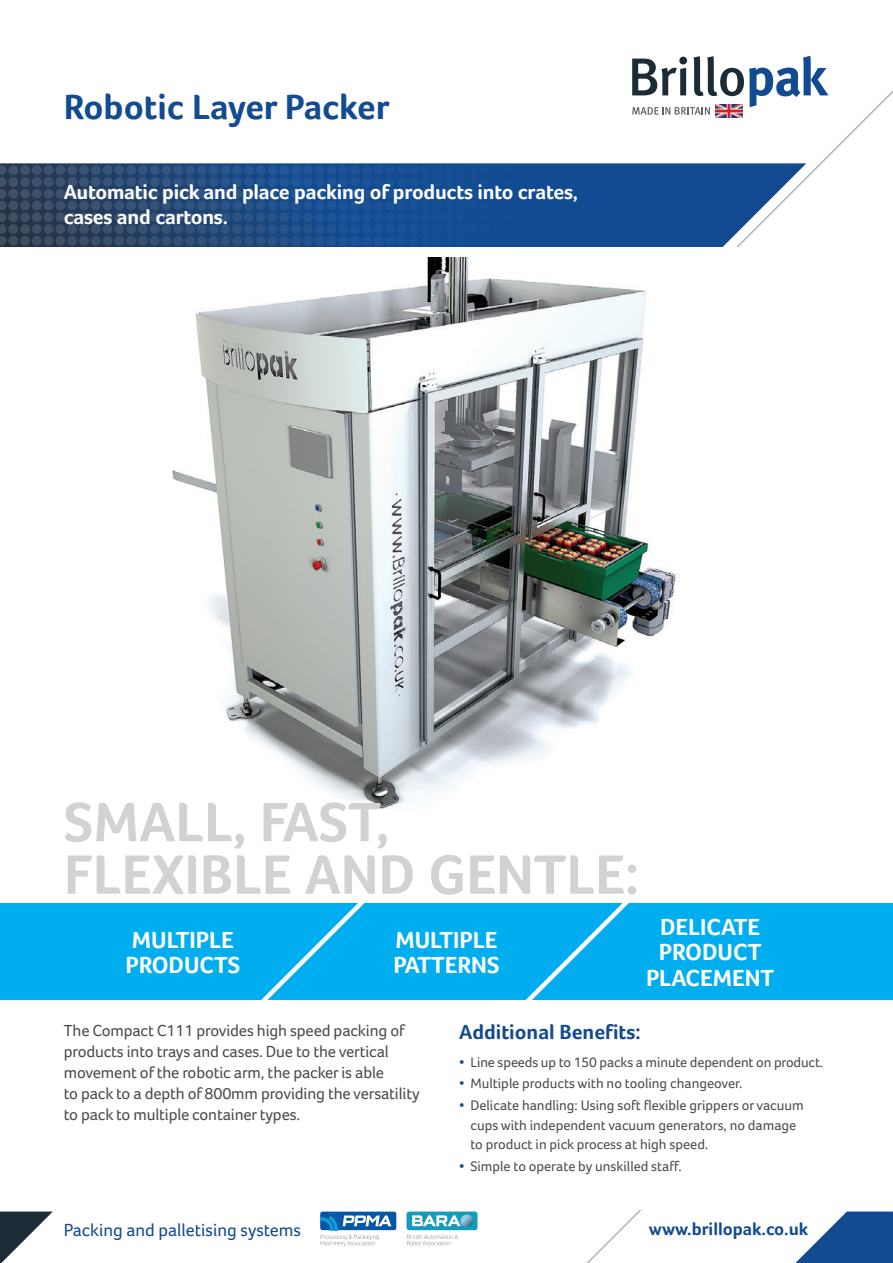
<style>
.page{position:relative;width:893px;height:1263px;background:#fff}
.page>*{position:absolute;margin:0;border:0;box-sizing:border-box;transform-origin:0 0}
.t1{font:700 57px/52.5px "Foco";color:#d1d2d4}
.t2{font:700 36px "Foco";color:#124b91}
.t3{font:700 24px/25.5px "Foco";color:#fff}
.t4{font:700 21px/25.2px "Foco";letter-spacing:-.01em;color:#fff}
.t5{font:700 21px "Foco";color:#124b91}
.t6{font:18px "Foco";color:#124b91}
.t7{font:700 18px "Foco";color:#124b91}
.t8{font:16.5px/21px "Foco";letter-spacing:-.01em;color:#4b4c4d}
.t9{font:14.25px/19.5px "Foco";color:#4b4c4d}
.s1{color:#124b91}
</style>
<div class="page">
<svg style="left:0;top:163px;width:632px;height:84px;background:#194f92"></svg>
<svg style="left:0;top:165px;width:548px;height:82px;background:#204b7f"></svg>
<svg style="left:632px;top:55px;width:261px;height:192px"></svg>
<svg style="left:0;top:1211px;width:53px;height:52px"></svg>
<svg style="left:795px;top:1211px;width:98px;height:52px"></svg>
<div style="left:0;top:904px;width:893px;height:96px;background:#00aeef"></div>
<svg style="left:320px;top:1210px;width:322px;height:53px"></svg>
<svg style="left:504px;top:903px;width:148px;height:97px"></svg>
<svg style="left:240px;top:903px;width:148px;height:97px"></svg>
<img style="left:172px;top:258px;width:506px;height:551px">
<p class="t2" style="left:64px;top:86px;width:327px">Robotic Layer Packer</p>
<p class="t4" style="left:64px;top:179px;width:516px">Automatic pick and place packing of products into crates, cases and cartons.</p>
<p class="t1" style="left:64px;top:795px;width:577px">SMALL, FAST,<br>FLEXIBLE AND GENTLE:</p>
<p class="t3" style="left:125px;top:926px;width:116px">MULTIPLE<br>PRODUCTS</p>
<p class="t3" style="left:393px;top:926px;width:108px">MULTIPLE<br>PATTERNS</p>
<p class="t3" style="left:646px;top:914px;width:130px;text-align:center">DELICATE<br>PRODUCT<br>PLACEMENT</p>
<p class="t8" style="left:64px;top:1019px;width:357px">The Compact C111 provides high speed packing of products into trays and cases. Due to the vertical movement of the robotic arm, the packer is able<br>to pack to a depth of 800mm providing the versatility to pack to multiple container types.</p>
<p class="t5" style="left:459px;top:1019px;width:183px">Additional Benefits:</p>
<p class="t9" style="left:459px;top:1052px;width:365px"><span class="s1">•</span> Line speeds up to 150 packs a minute dependent on product.</p>
<p class="t9" style="left:459px;top:1074px;width:285px"><span class="s1">•</span> Multiple products with no tooling changeover.</p>
<p class="t9" style="left:470px;top:1095px;width:335px;text-indent:-11px"><span class="s1">•</span> Delicate handling: Using soft flexible grippers or vacuum cups with independent vacuum generators, no damage to product in pick process at high speed.</p>
<p class="t9" style="left:459px;top:1156px;width:224px"><span class="s1">•</span> Simple to operate by unskilled staff.</p>
<p class="t6" style="left:64px;top:1219px;width:239px">Packing and palletising systems</p>
<p class="t7" style="left:649px;top:1218px;width:161px">www.brillopak.co.uk</p>
</div>
